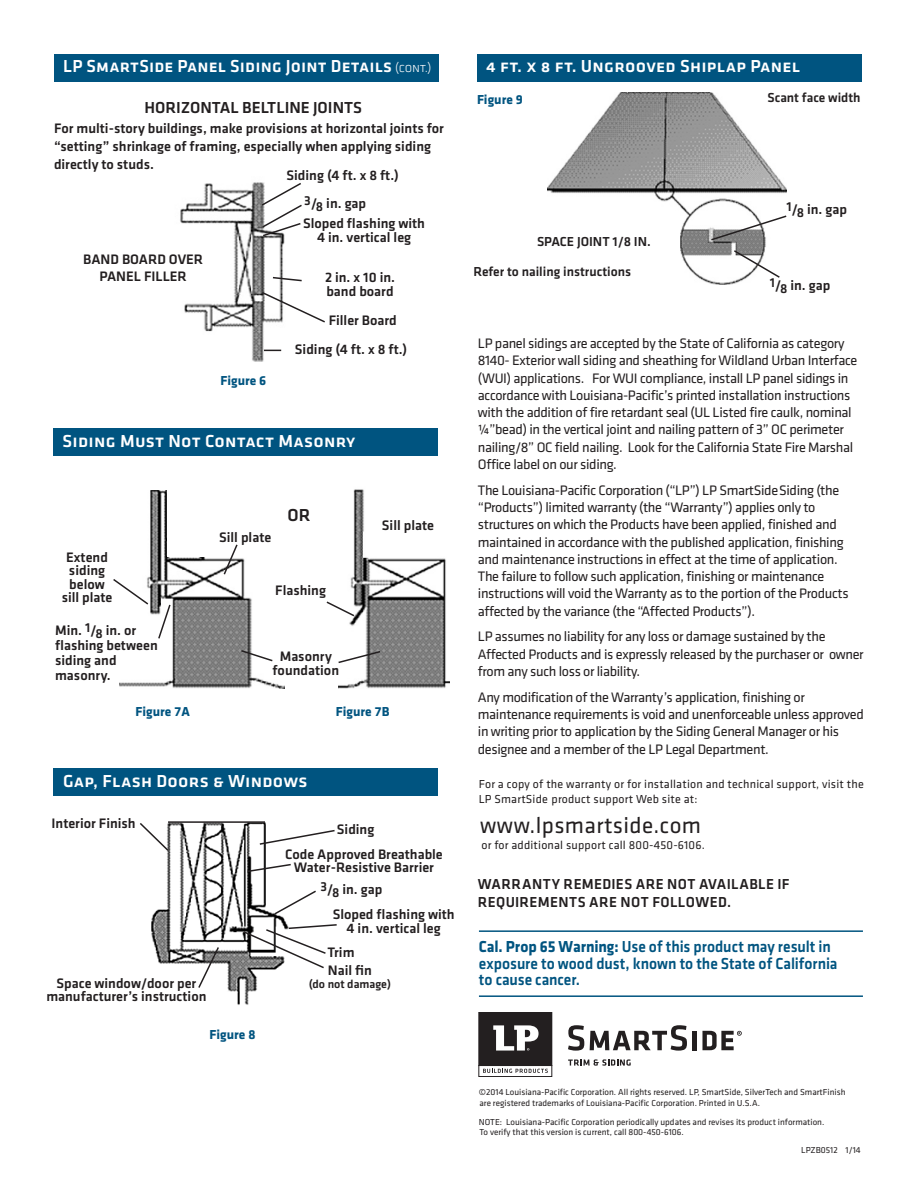
<style>
.page{position:relative;width:918px;height:1188px;background:#fff}
.page>*{position:absolute;margin:0;border:0;box-sizing:border-box;transform-origin:0 0}
.new_disclaimers{font:23.25px "Klavika";letter-spacing:.015em;color:#231f20}
.new_subs{font:500 18px "Klavika";letter-spacing:.015em;color:#fff}
.t1{font:500 18px "Klavika";color:#231f20}
.new_disclaimers-2{font:500 16.5px/16.5px "Klavika";color:#005480;scale:.94 1}
.t2{font:500 16.5px "Klavika";color:#231f20}
.new_disclaimers-3{font:500 15px "Klavika";letter-spacing:.03em;color:#231f20}
.new_bullet_points{font:14.25px/17.2px "Klavika";letter-spacing:-.025em;color:#231f20}
.t3{font:500 14.25px/13.5px "Klavika";color:#231f20;text-align:center}
.t4{font:500 13.5px "Klavika";color:#231f20}
.t5{font:13.5px "Klavika Bold TF";color:#005480}
.new_disclaimers-4{font:12px/15px "Klavika";letter-spacing:.015em;color:#231f20}
.new_call_outs{font:12px "Klavika";letter-spacing:.015em;color:#231f20}
.t6{font:500 12px "Klavika";color:#231f20}
.t7{font:9px/10.5px "Klavika";color:#231f20}
.s1{font-weight:300;font-size:13.5px}
.s2{font-weight:700}
</style>
<div class="page">
<svg style="left:568px;top:1059px;width:63px;height:7px"></svg>
<svg style="left:568px;top:1025px;width:16px;height:26px"></svg>
<svg style="left:590px;top:1025px;width:97px;height:26px"></svg>
<hr style="left:693px;top:1031px;width:4px;height:19px;background:#231f20">
<div style="left:479px;top:1065px;width:73px;height:12px;border:1px solid #231f20"></div>
<svg style="left:483px;top:1069px;width:65px;height:4px"></svg>
<div style="left:479px;top:1012px;width:73px;height:54px;background:#231f20"></div>
<svg style="left:493px;top:1025px;width:46px;height:26px"></svg>
<svg style="left:702px;top:1031px;width:40px;height:19px"></svg>
<hr style="left:479px;top:930px;width:384px;height:2px;background:#005480">
<hr style="left:479px;top:995px;width:384px;height:2px;background:#005480">
<div style="left:477px;top:54px;width:384px;height:27px;background:#005480"></div>
<img style="left:548px;top:92px;width:239px;height:192px">
<svg style="left:710px;top:214px;width:77px;height:28px"></svg>
<svg style="left:732px;top:249px;width:49px;height:30px"></svg>
<img style="left:120px;top:490px;width:165px;height:198px">
<div style="left:167px;top:480px;width:79px;height:77px;background:#fff"></div>
<div style="left:54px;top:769px;width:384px;height:27px;background:#005480"></div>
<img style="left:151px;top:822px;width:136px;height:183px">
<svg style="left:140px;top:822px;width:30px;height:30px"></svg>
<svg style="left:242px;top:923px;width:95px;height:47px"></svg>
<svg style="left:273px;top:889px;width:43px;height:27px"></svg>
<svg style="left:258px;top:829px;width:77px;height:17px"></svg>
<svg style="left:197px;top:945px;width:23px;height:45px"></svg>
<svg style="left:246px;top:863px;width:45px;height:10px"></svg>
<div style="left:53px;top:429px;width:385px;height:27px;background:#005480"></div>
<svg style="left:113px;top:577px;width:37px;height:29px"></svg>
<svg style="left:157px;top:603px;width:15px;height:37px"></svg>
<img style="left:339px;top:489px;width:110px;height:199px">
<svg style="left:240px;top:649px;width:34px;height:14px"></svg>
<svg style="left:338px;top:650px;width:44px;height:14px"></svg>
<svg style="left:326px;top:600px;width:30px;height:18px"></svg>
<svg style="left:222px;top:544px;width:17px;height:32px"></svg>
<hr style="left:168px;top:821px;width:97px;height:2px;background:#231f20">
<img style="left:180px;top:182px;width:105px;height:180px">
<svg style="left:271px;top:276px;width:31px;height:6px"></svg>
<svg style="left:260px;top:291px;width:65px;height:33px"></svg>
<svg style="left:264px;top:350px;width:17px;height:1px"></svg>
<svg style="left:260px;top:182px;width:42px;height:56px"></svg>
<div style="left:54px;top:54px;width:384px;height:27px;background:#005480"></div>
<p class="new_subs" style="left:63px;top:54px;width:370px">LP SmartSide Panel Siding Joint Details <span class="s1">(cont.)</span></p>
<p class="t2" style="left:144px;top:96px;width:219px">HORIZONTAL BELTLINE JOINTS</p>
<p class="t3" style="left:54px;top:119px;width:392px;line-height:18px;text-align:left">For multi-story buildings, make provisions at horizontal joints for “setting” shrinkage of framing, especially when applying siding directly to studs.</p>
<p class="t3" style="left:287px;top:168px;width:114px">Siding (4 ft. x 8 ft.)</p>
<p class="t3" style="left:303px;top:216px;width:123px">Sloped flashing with<br>4 in. vertical leg</p>
<p class="t3" style="left:325px;top:270px;width:72px">2 in. x 10 in.</p>
<p class="t3" style="left:326px;top:284px;width:69px">band board</p>
<p class="t3" style="left:304px;top:196px;width:64px"><sup>3</sup>/<sub>8</sub> in. gap</p>
<p class="t3" style="left:83px;top:251px;width:122px;line-height:17.1px">BAND BOARD OVER<br>PANEL FILLER</p>
<p class="t5" style="left:221px;top:373px;width:47px">Figure 6</p>
<p class="t3" style="left:329px;top:313px;width:70px">Filler Board</p>
<p class="t3" style="left:295px;top:342px;width:114px">Siding (4 ft. x 8 ft.)</p>
<p class="new_subs" style="left:63px;top:429px;width:294px">Siding Must Not Contact Masonry</p>
<p class="t3" style="left:62px;top:550px;width:52px">Extend siding below sill plate</p>
<p class="t3" style="left:55px;top:622px;width:104px;line-height:15px;text-align:left">Min. <sup>1</sup>/<sub>8</sub> in. or flashing between siding and</p>
<p class="t3" style="left:55px;top:668px;width:57px">masonry.</p>
<p class="t3" style="left:219px;top:530px;width:54px">Sill plate</p>
<p class="t1" style="left:288px;top:502px;width:24px">OR</p>
<p class="t3" style="left:275px;top:584px;width:52px">Flashing</p>
<p class="t3" style="left:273px;top:650px;width:68px">Masonry foundation</p>
<p class="t3" style="left:382px;top:518px;width:54px">Sill plate</p>
<p class="t5" style="left:136px;top:704px;width:56px">Figure 7A</p>
<p class="t5" style="left:336px;top:704px;width:55px">Figure 7B</p>
<p class="new_subs" style="left:63px;top:769px;width:246px">Gap, Flash Doors &amp; Windows</p>
<p class="t3" style="left:52px;top:816px;width:86px">Interior Finish</p>
<p class="t3" style="left:337px;top:823px;width:39px">Siding</p>
<p class="t3" style="left:57px;top:976px;width:141px">Space window/door per</p>
<p class="t3" style="left:46px;top:989px;width:162px">manufacturer’s instruction</p>
<p class="t5" style="left:210px;top:1027px;width:47px">Figure 8</p>
<p class="t3" style="left:285px;top:847px;width:159px">Code Approved Breathable<br>Water-Resistive Barrier</p>
<p class="t3" style="left:320px;top:882px;width:64px"><sup>3</sup>/<sub>8</sub> in. gap</p>
<p class="t3" style="left:333px;top:908px;width:123px">Sloped flashing with<br>4 in. vertical leg</p>
<p class="t3" style="left:328px;top:945px;width:28px">Trim</p>
<p class="t3" style="left:328px;top:963px;width:46px">Nail fin</p>
<p class="t6" style="left:309px;top:976px;width:84px">(do not damage)</p>
<p class="new_subs" style="left:486px;top:54px;width:316px">4 ft. x 8 ft. Ungrooved Shiplap Panel</p>
<p class="t5" style="left:477px;top:92px;width:47px">Figure 9</p>
<p class="t4" style="left:537px;top:232px;width:115px">SPACE JOINT 1/8 IN.</p>
<p class="t4" style="left:473px;top:263px;width:159px">Refer to nailing instructions</p>
<p class="t4" style="left:767px;top:88px;width:95px">Scant face width</p>
<p class="t3" style="left:786px;top:202px;width:62px"><sup>1</sup>/<sub>8</sub> in. gap</p>
<p class="t3" style="left:770px;top:279px;width:62px"><sup>1</sup>/<sub>8</sub> in. gap</p>
<p class="new_bullet_points" style="left:478px;top:334px;width:381px">LP panel sidings are accepted by the State of California as category 8140- Exterior wall siding and sheathing for Wildland Urban Interface (WUI) applications. For WUI compliance, install LP panel sidings in accordance with Louisiana-Pacific’s printed installation instructions with the addition of fire retardant seal (UL Listed fire caulk, nominal ¼”bead) in the vertical joint and nailing pattern of 3” OC perimeter nailing/8” OC field nailing. Look for the California State Fire Marshal Office label on our siding.</p>
<p class="new_bullet_points" style="left:478px;top:481px;width:372px">The Louisiana-Pacific Corporation (“LP”) LP SmartSideSiding (the “Products”) limited warranty (the “Warranty”) applies only to structures on which the Products have been applied, finished and maintained in accordance with the published application, finishing and maintenance instructions in effect at the time of application.<br>The failure to follow such application, -finishing or maintenance instructions will void the Warranty as to the portion of the Products affected by the variance (the “Affected Products”).</p>
<p class="new_bullet_points" style="left:478px;top:628px;width:387px">LP assumes no liability for any loss or damage sustained by the<br>Affected Products and is expressly released by the purchaser or owner from any such loss or liability.</p>
<p class="new_bullet_points" style="left:478px;top:688px;width:387px">Any modification of the Warranty’s application, finishing or maintenance requirements is void and unenforceable unless approved in writing prior to application by the Siding General Manager or his designee and a member of the LP Legal Department.</p>
<p class="new_disclaimers-4" style="left:479px;top:776px;width:387px">For a copy of the warranty or for installation and technical support, visit the<br>LP SmartSide product -support Web site at:</p>
<p class="new_call_outs" style="left:481px;top:837px;width:225px">or for additional support call 800-450-6106.</p>
<p class="new_disclaimers" style="left:480px;top:810px;width:222px">www.lpsmartside.com</p>
<p class="new_disclaimers-3" style="left:478px;top:873px;width:313px">WARRANTY REMEDIES ARE NOT AVAILABLE IF</p>
<p class="new_disclaimers-3" style="left:478px;top:891px;width:255px">REQUIREMENTS ARE NOT FOLLOWED.</p>
<p class="new_disclaimers-2" style="left:479px;top:938px;width:383px"><span class="s2">Cal. Prop 65 Warning:</span> Use of this product may result in exposure to wood dust, known to the State of California</p>
<p class="new_disclaimers-2" style="left:479px;top:971px;width:109px">to cause cancer.</p>
<p class="t7" style="left:479px;top:1087px;width:368px">©2014 Louisiana-Pacific Corporation. All rights reserved. LP, SmartSide, SilverTech and SmartFinish are registered trademarks of Louisiana-Pacific Corporation. Printed in U.S.A.</p>
<p class="t7" style="left:479px;top:1116px;width:347px">NOTE: Louisiana-Pacific Corporation periodically updates and revises its product -information.<br>To verify that this version is current, call 800-450-6106.</p>
<p class="t7" style="left:801px;top:1144px;width:61px">LPZB0512 1/14</p>
</div>
